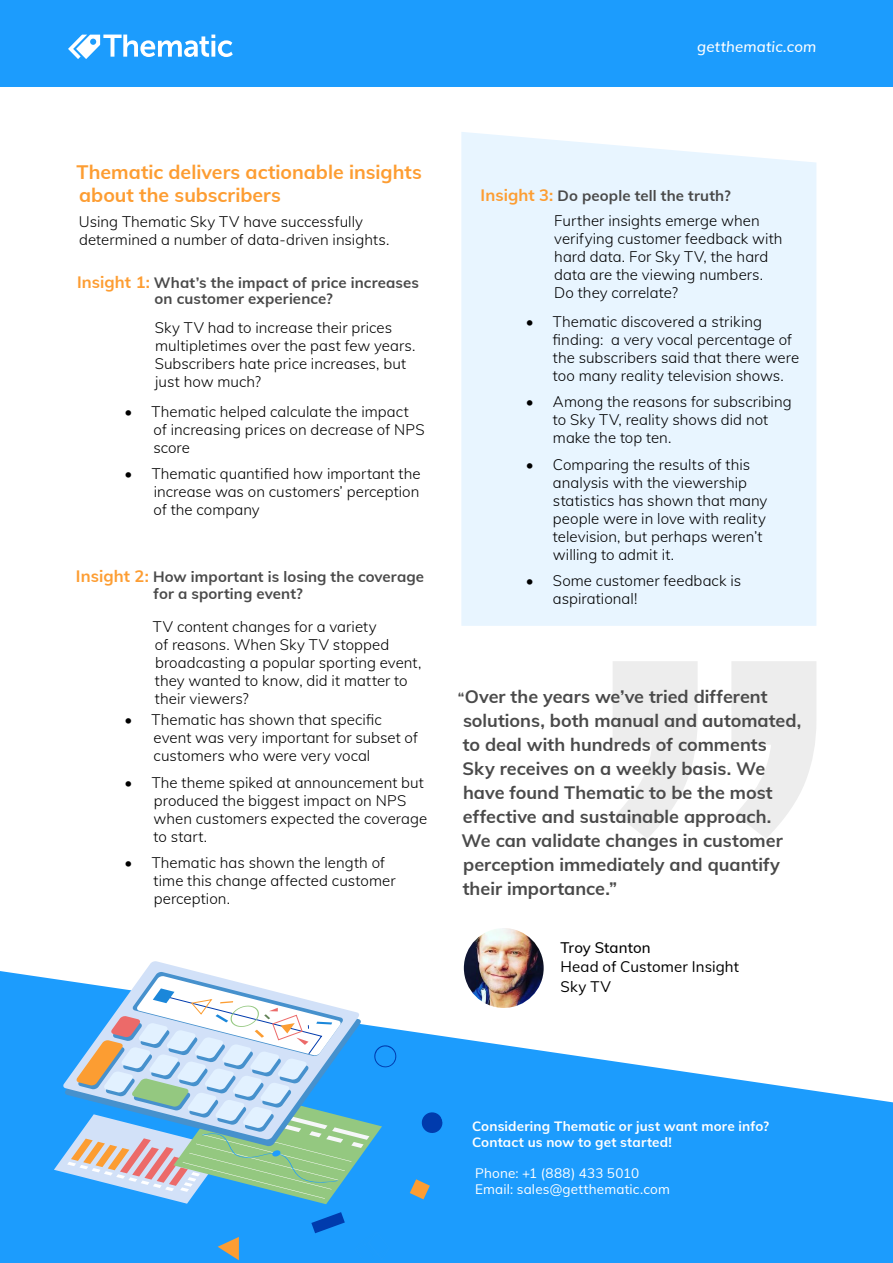
<style>
.page{position:relative;width:893px;height:1263px;background:#fff}
.page>*{position:absolute;margin:0;border:0;box-sizing:border-box;transform-origin:0 0}
.t1{font:700 19.5px/22.5px "Muli";color:#fd9d32}
.t2{font:700 18px/24px "Muli";color:#4a4a4a}
.t3{font:300 15px/18px "Muli";letter-spacing:.005em;color:#000}
.t4{font:700 15px/16.5px "Muli";letter-spacing:.01em;color:#4a4a4a;text-align:center}
.t5{font:15px/19.5px "Muli";letter-spacing:.005em;color:#000}
.t6{font:italic 500 15px "Muli";letter-spacing:.005em;color:#fff}
.t7{font:500 15px "Muli";color:#000}
.t8{font:700 13.5px/16.5px "Muli";letter-spacing:.015em;color:#fff}
.t9{font:13.5px/16.5px "Muli";letter-spacing:.01em;color:#fff}
.s1{font-size:16.5px;color:#fd9d32}
.s2{font-size:15px}
</style>
<div class="page">
<div style="left:0;top:0;width:893px;height:87px;background:#1c9cfd"></div>
<svg style="left:68px;top:35px;width:165px;height:24px"></svg>
<div style="left:461px;top:132px;width:355px;height:494px;background:#e8f5ff"></div>
<svg style="left:0;top:971px;width:893px;height:292px;fill:#1c9cfd"></svg>
<svg style="left:613px;top:661px;width:85px;height:177px"></svg>
<svg style="left:731px;top:661px;width:85px;height:177px"></svg>
<img style="left:464px;top:928px;width:80px;height:80px;border-radius:40px">
<svg style="left:145px;top:961px;width:49px;height:10px"></svg>
<svg style="left:354px;top:1231px;width:36px;height:32px"></svg>
<svg style="left:311px;top:1212px;width:34px;height:21px"></svg>
<svg style="left:420px;top:1111px;width:24px;height:23px"></svg>
<svg style="left:410px;top:1179px;width:20px;height:20px"></svg>
<svg style="left:218px;top:1237px;width:21px;height:23px"></svg>
<svg style="left:54px;top:971px;width:344px;height:233px"></svg>
<p class="t6" style="left:697px;top:36px;width:121px">getthematic.com</p>
<h1 class="t1" style="left:77px;top:160px;width:347px">Thematic delivers actionable insights about the subscribers</h1>
<p class="t3" style="left:79px;top:212px;width:312px">Using Thematic Sky TV have successfully determined a number of data-driven insights.</p>
<p class="t4" style="left:77px;top:273px;width:343px"><span class="s1">Insight 1:</span> What’s the impact of price increases on customer experience?</p>
<p class="t3" style="left:155px;top:317px;width:262px">Sky TV had to increase their prices multipletimes over the past few years.<br>Subscribers hate price increases, but just how much?</p>
<p class="t3" style="left:153px;top:402px;width:273px;text-indent:-29px">• Thematic helped calculate the impact of increasing prices on decrease of NPS score</p>
<p class="t3" style="left:154px;top:464px;width:268px;text-align:justify;text-indent:-29px">• Thematic quantified how important the increase was on customers’ perception of the company</p>
<p class="t4" style="left:154px;top:568px;width:272px;text-align:left;text-indent:-78px"><span class="s1">Insight 2:</span> How important is losing the coverage for a sporting event?</p>
<p class="t3" style="left:153px;top:617px;width:270px">TV content changes for a variety<br>of reasons. When Sky TV stopped broadcasting a popular sporting event, they wanted to know, did it matter to their viewers?</p>
<p class="t3" style="left:154px;top:710px;width:266px;text-indent:-29px">• Thematic has shown that specific event was very important for subset of customers who were very vocal</p>
<p class="t3" style="left:153px;top:773px;width:275px;text-indent:-29px">• The theme spiked at announcement but produced the biggest impact on NPS when customers expected the coverage to start.</p>
<p class="t3" style="left:154px;top:853px;width:243px;text-indent:-29px">• Thematic has shown the length of time this change affected customer perception.</p>
<p class="t4" style="left:480px;top:187px;width:252px"><span class="s1">Insight 3:</span> Do people tell the truth?</p>
<p class="t3" style="left:554px;top:211px;width:230px">Further insights emerge when verifying customer feedback with hard data. For Sky TV, the hard data are the viewing numbers.<br>Do they correlate?</p>
<p class="t3" style="left:553px;top:311px;width:248px;text-indent:-27px">• Thematic discovered a striking finding: a very vocal percentage of the subscribers said that there were too many reality television shows.</p>
<p class="t3" style="left:553px;top:392px;width:240px;text-indent:-27px">• Among the reasons for subscribing to Sky TV, reality shows did not make the top ten.</p>
<p class="t3" style="left:553px;top:454px;width:216px;text-indent:-27px">• Comparing the results of this analysis with the viewership statistics has shown that many people were in love with reality television, but perhaps weren’t willing to admit it.</p>
<p class="t3" style="left:553px;top:571px;width:190px;text-indent:-27px">• Some customer feedback is aspirational!</p>
<p class="t2" style="left:458px;top:684px;width:345px"><span class="s2">“</span>Over the years we’ve tried different solutions, both manual and automated, to deal with hundreds of comments<br>Sky receives on a weekly basis. We have found Thematic to be the most effective and sustainable approach.<br>We can validate changes in customer perception immediately and quantify their importance.”</p>
<p class="t7" style="left:561px;top:936px;width:92px">Troy Stanton</p>
<p class="t5" style="left:561px;top:956px;width:180px">Head of Customer Insight<br>Sky TV</p>
<p class="t8" style="left:472px;top:1117px;width:299px">Considering Thematic or just want more info?<br>Contact us now to get started!</p>
<p class="t9" style="left:475px;top:1164px;width:196px">Phone: +1 (888) 433 5010<br>Email: sales@getthematic.com</p>
</div>
